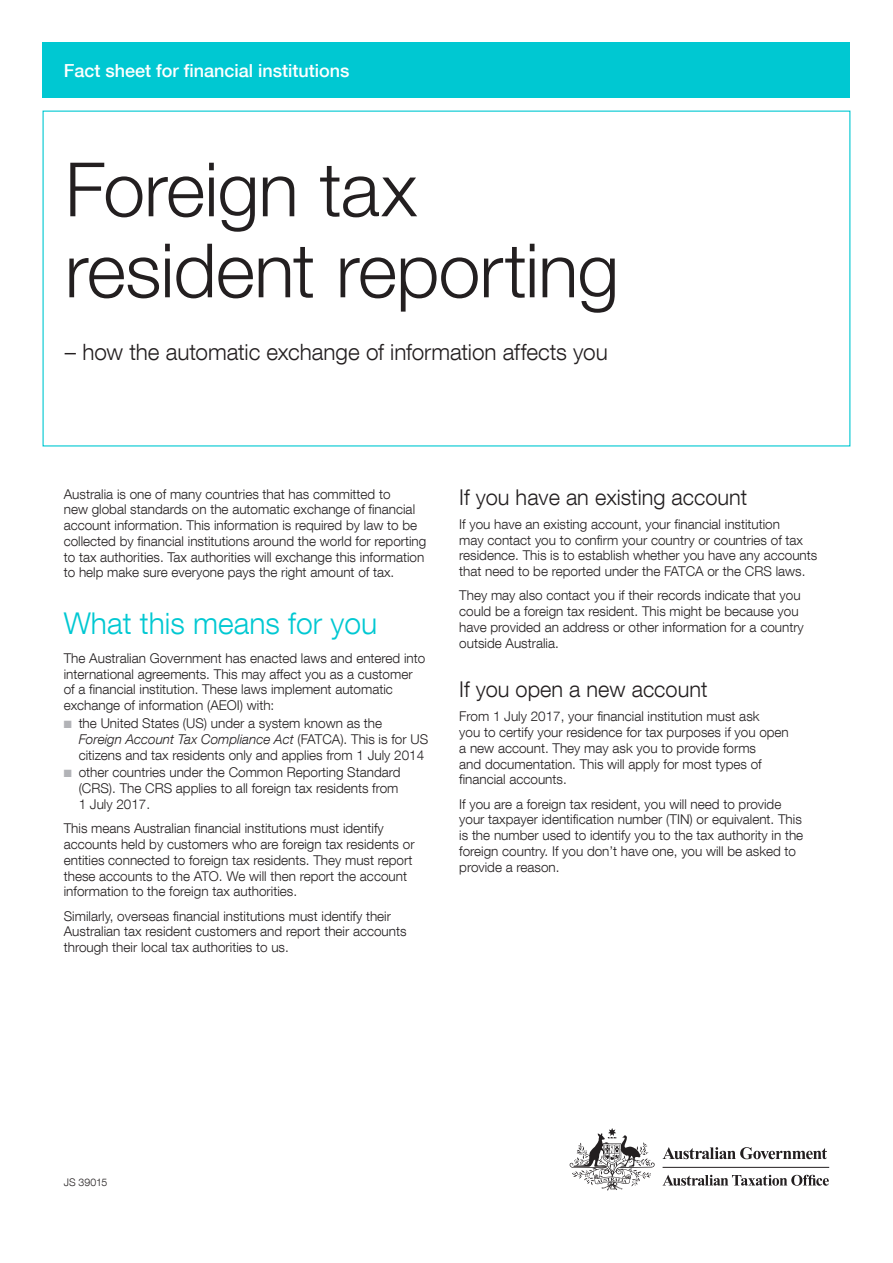
<style>
.page{position:relative;width:893px;height:1263px;background:#fff}
.page>*{position:absolute;margin:0;border:0;box-sizing:border-box;transform-origin:0 0}
.Page_title{font:300 75px/81px "Helvetica Neue LT Com";letter-spacing:-.01em;color:#231f20}
.Heading_1{font:300 30px "Helvetica Neue LT Com";color:#00c8d2}
.Cover_descriptor{font:300 22.5px "Helvetica Neue LT Com";letter-spacing:-.005em;color:#231f20}
.Heading_2{font:300 21.75px "Helvetica Neue LT Com";color:#231f20}
.Cover_ref_bar{font:500 18px "Helvetica Neue LT Com";color:#fff}
.t1{font:300 13.5px/15.8px "Helvetica Neue LT Com";color:#231f20}
.Cover_NAT_or_JS_numb{font:300 10.5px "Helvetica Neue LT Com";letter-spacing:.005em;color:#231f20}
.s1{color:#b2b3b7}
.s2{font-style:italic}
</style>
<div class="page">
<svg style="left:663px;top:1147px;width:164px;height:12px"></svg>
<svg style="left:570px;top:1128px;width:85px;height:62px"></svg>
<hr style="left:663px;top:1167px;width:166px;height:1px;background:#231f20">
<svg style="left:662px;top:1175px;width:167px;height:11px"></svg>
<div style="left:43px;top:43px;width:807px;height:55px;background:#00c8d2"></div>
<p class="Cover_ref_bar" style="left:64px;top:59px;width:287px">Fact sheet for financial institutions</p>
<p class="Page_title" style="left:65px;top:148px;width:556px">Foreign tax resident reporting</p>
<p class="Cover_descriptor" style="left:65px;top:338px;width:544px">– how the automatic exchange of information affects you</p>
<p class="t1" style="left:64px;top:486px;width:364px">Australia is one of many countries that has committed to<br>new global standards on the automatic exchange of financial account information. This information is required by law to be collected by financial institutions around the world for reporting to tax authorities. Tax authorities will exchange this information to help make sure everyone pays the right amount of tax.</p>
<p class="Heading_1" style="left:64px;top:605px;width:315px">What this means for you</p>
<p class="t1" style="left:64px;top:650px;width:363px">The Australian Government has enacted laws and entered into international agreements. This may affect you as a customer of a financial institution. These laws implement automatic exchange of information (AEOI) with:</p>
<p class="t1" style="left:79px;top:715px;width:351px;text-indent:-15px"><span class="s1">■</span> the United States (US) under a system known as the<br><span class="s2">Foreign Account Tax Compliance Act</span> (FATCA). This is for US citizens and tax residents only and applies from 1 July 2014</p>
<p class="t1" style="left:79px;top:764px;width:323px;text-indent:-15px"><span class="s1">■</span> other countries under the Common Reporting Standard (CRS). The CRS applies to all foreign tax residents from<br>1 July 2017.</p>
<p class="t1" style="left:64px;top:820px;width:352px">This means Australian financial institutions must identify accounts held by customers who are foreign tax residents or entities connected to foreign tax residents. They must report these accounts to the ATO. We will then report the account information to the foreign tax authorities.</p>
<p class="t1" style="left:64px;top:907px;width:344px">Similarly, overseas financial institutions must identify their<br>Australian tax resident customers and report their accounts through their local tax authorities to us.</p>
<p class="Heading_2" style="left:459px;top:483px;width:290px">If you have an existing account</p>
<p class="t1" style="left:459px;top:516px;width:360px">If you have an existing account, your financial institution<br>may contact you to confirm your country or countries of tax residence. This is to establish whether you have any accounts that need to be reported under the FATCA or the CRS laws.</p>
<p class="t1" style="left:459px;top:587px;width:346px">They may also contact you if their records indicate that you could be a foreign tax resident. This might be because you have provided an address or other information for a country outside Australia.</p>
<p class="Heading_2" style="left:459px;top:676px;width:250px">If you open a new account</p>
<p class="t1" style="left:459px;top:708px;width:331px">From 1 July 2017, your financial institution must ask<br>you to certify your residence for tax purposes if you open a new account. They may ask you to provide forms<br>and documentation. This will apply for most types of financial accounts.</p>
<p class="t1" style="left:459px;top:796px;width:346px">If you are a foreign tax resident, you will need to provide your taxpayer identification number (TIN) or equivalent. This is the number used to identify you to the tax authority in the foreign country. If you don’t have one, you will be asked to provide a reason.</p>
<p class="Cover_NAT_or_JS_numb" style="left:64px;top:1176px;width:45px">JS 39015</p>
</div>
